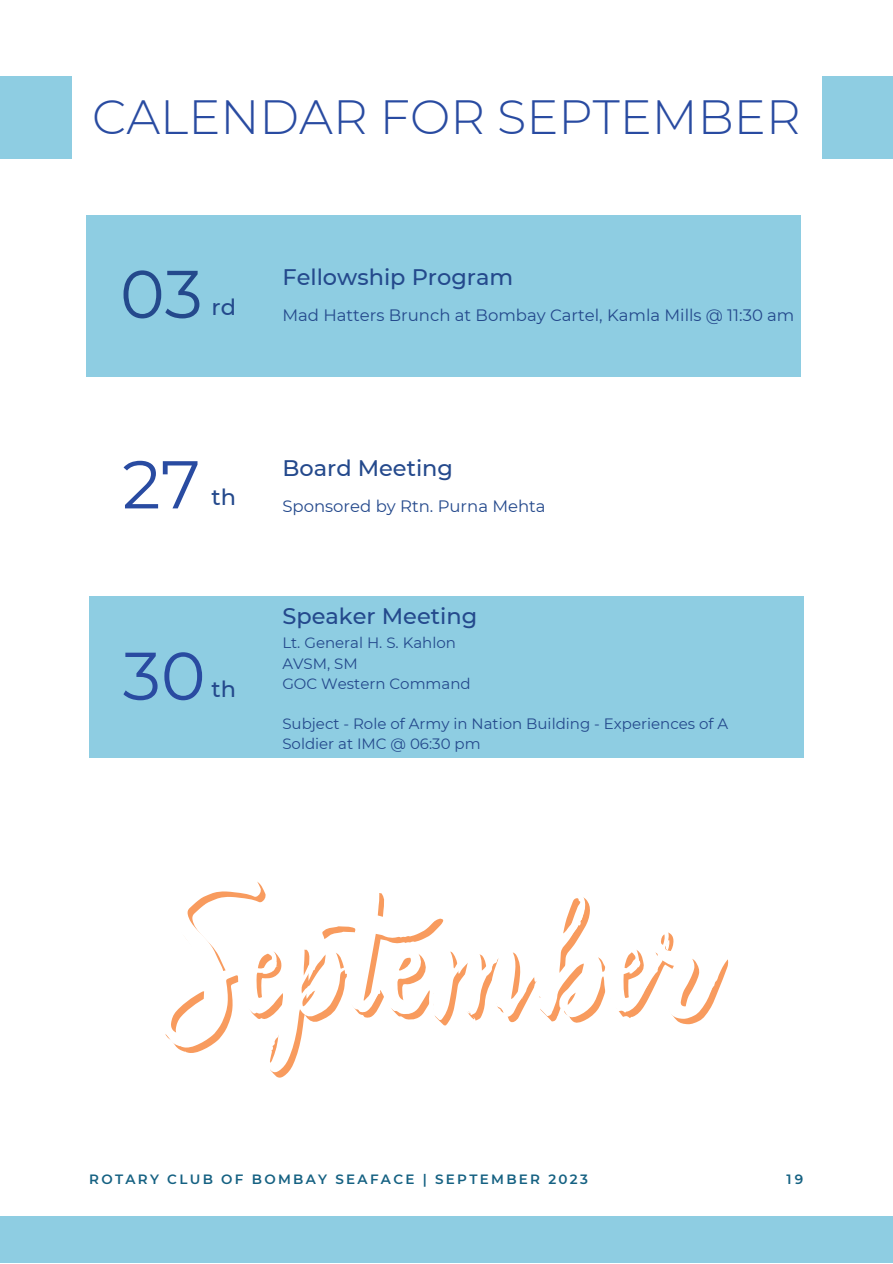
<style>
.page{position:relative;width:893px;height:1264px;background:#fff}
.page>*{position:absolute;margin:0;border:0;box-sizing:border-box;transform-origin:0 0}
.t1{font:67.5px "Montserrat";color:#294ba1}
.t2{font:67.5px "Montserrat";color:#24498c}
.t3{font:300 48px "Montserrat";color:#294ba1}
.t4{font:500 22.5px "Montserrat";color:#24498c}
.t5{font:16.5px "Montserrat";color:#24498c}
.t6{font:15px/20.2px "Montserrat";color:#24498c}
.t7{font:600 13.5px "Montserrat";letter-spacing:.17em;color:#156182}
</style>
<div class="page">
<div style="left:86px;top:215px;width:714px;height:161px;background:#8ecde2"></div>
<div style="left:89px;top:596px;width:714px;height:162px;background:#8ecde2"></div>
<div style="left:0;top:1216px;width:892px;height:46px;background:#8ecde2"></div>
<svg style="left:165px;top:881px;width:558px;height:191px"></svg>
<svg style="left:440px;top:1019px;width:6px;height:7px"></svg>
<svg style="left:346px;top:995px;width:6px;height:6px"></svg>
<svg style="left:487px;top:963px;width:6px;height:6px"></svg>
<svg style="left:199px;top:899px;width:6px;height:6px"></svg>
<svg style="left:652px;top:964px;width:6px;height:7px"></svg>
<svg style="left:309px;top:964px;width:5px;height:7px"></svg>
<svg style="left:312px;top:986px;width:6px;height:6px"></svg>
<svg style="left:573px;top:918px;width:7px;height:8px"></svg>
<svg style="left:267px;top:965px;width:6px;height:7px"></svg>
<svg style="left:633px;top:961px;width:5px;height:7px"></svg>
<svg style="left:663px;top:938px;width:6px;height:6px"></svg>
<div style="left:0;top:76px;width:71px;height:83px;background:#8ecde2"></div>
<div style="left:822px;top:76px;width:70px;height:83px;background:#8ecde2"></div>
<h2 class="t3" style="left:92px;top:87px;width:709px">CALENDAR FOR SEPTEMBER</h2>
<h1 class="t2" style="left:120px;top:253px;width:84px">03</h1>
<h3 class="t4" style="left:211px;top:293px;width:26px">rd</h3>
<h3 class="t4" style="left:282px;top:263px;width:232px">Fellowship Program</h3>
<p class="t5" style="left:282px;top:305px;width:513px">Mad Hatters Brunch at Bombay Cartel, Kamla Mills @ 11:30 am</p>
<h1 class="t1" style="left:122px;top:443px;width:80px">27</h1>
<h3 class="t4" style="left:211px;top:483px;width:26px">th</h3>
<h1 class="t1" style="left:123px;top:634px;width:84px">30</h1>
<h3 class="t4" style="left:211px;top:675px;width:26px">th</h3>
<h3 class="t4" style="left:282px;top:454px;width:172px">Board Meeting</h3>
<p class="t5" style="left:282px;top:495px;width:265px">Sponsored by Rtn. Purna Mehta</p>
<h3 class="t4" style="left:282px;top:602px;width:196px">Speaker Meeting</h3>
<p class="t6" style="left:282px;top:632px;width:190px">Lt. General H. S. Kahlon<br>AVSM, SM<br>GOC Western Command</p>
<p class="t6" style="left:282px;top:713px;width:447px">Subject - Role of Army in Nation Building - Experiences of A<br>Soldier at IMC @ 06:30 pm</p>
<p class="t7" style="left:89px;top:1171px;width:500px">ROTARY CLUB OF BOMBAY SEAFACE | SEPTEMBER 2023</p>
<p class="t7" style="left:786px;top:1171px;width:18px">19</p>
</div>
